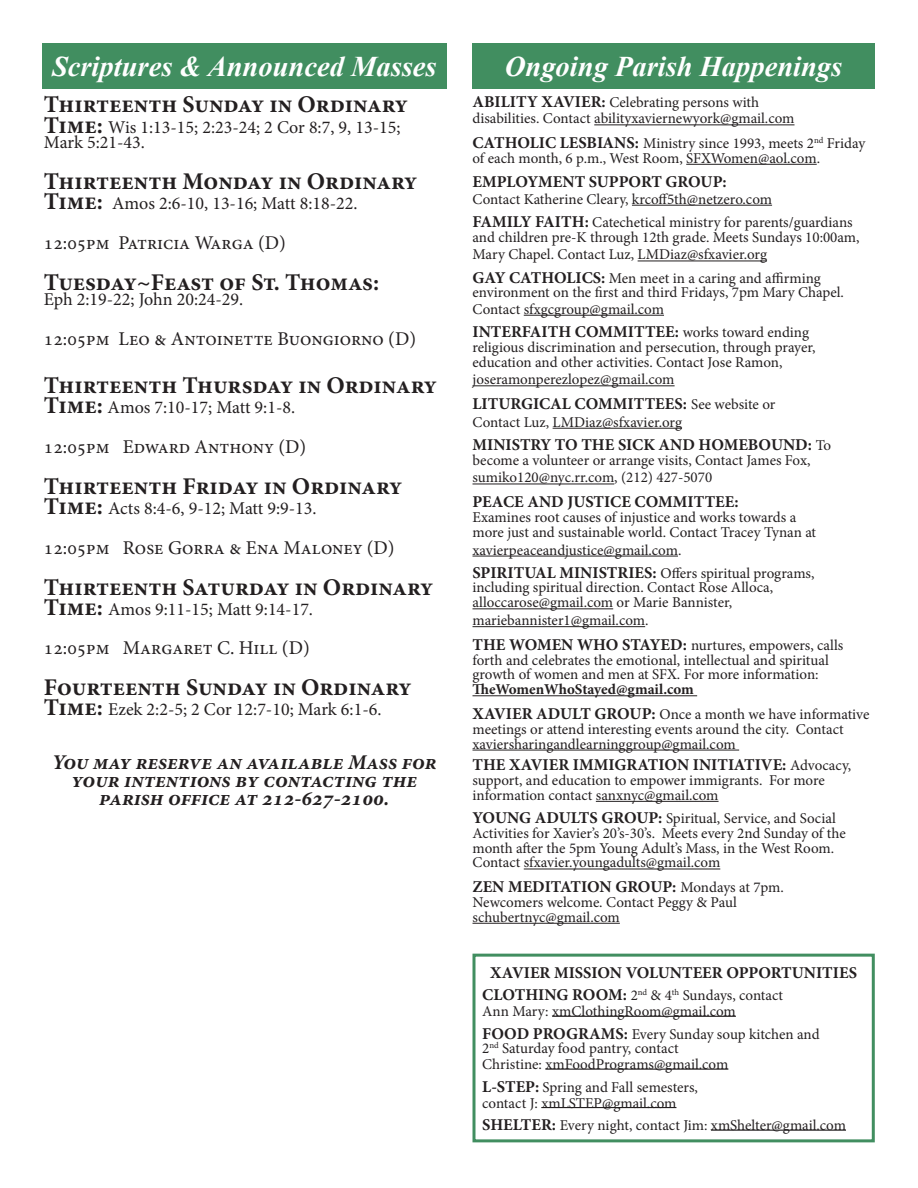
<style>
.page{position:relative;width:918px;height:1188px;background:#fff}
.page>*{position:absolute;margin:0;border:0;box-sizing:border-box;transform-origin:0 0}
.t1{font:italic 700 28.5px "Times New Roman";color:#fff}
.t2{font:700 24px "Minion Pro";color:#231f20}
.t3{font:italic 700 21px/17.9px "Minion Pro";color:#231f20;text-align:center}
.t4{font:19.5px "Minion Pro";color:#231f20}
.t5{font:18px "Minion Pro";color:#231f20}
.t6{font:700 16.5px "Minion Pro";color:#231f20}
.t7{font:15px/14.9px "Minion Pro";color:#231f20}
.s1{font-weight:700;font-size:16.5px}
.s2{font-weight:400;font-size:15px}
.s3{font-weight:700}
.s4{font-weight:700;font-size:24px}
</style>
<div class="page">
<div style="left:42px;top:43px;width:405px;height:46px;background:#418e60"></div>
<div style="left:472px;top:43px;width:403px;height:46px;background:#418e60"></div>
<hr style="left:594px;top:124px;width:201px;height:1px;background:#231f20">
<hr style="left:686px;top:164px;width:131px;height:1px;background:#231f20">
<hr style="left:632px;top:205px;width:140px;height:1px;background:#231f20">
<hr style="left:638px;top:261px;width:129px;height:1px;background:#231f20">
<hr style="left:524px;top:315px;width:140px;height:1px;background:#231f20">
<hr style="left:472px;top:385px;width:203px;height:1px;background:#231f20">
<hr style="left:553px;top:428px;width:129px;height:1px;background:#231f20">
<hr style="left:472px;top:484px;width:142px;height:1px;background:#231f20">
<hr style="left:472px;top:556px;width:206px;height:1px;background:#231f20">
<hr style="left:472px;top:608px;width:141px;height:1px;background:#231f20">
<hr style="left:472px;top:626px;width:173px;height:1px;background:#231f20">
<hr style="left:472px;top:695px;width:225px;height:1px;background:#231f20">
<hr style="left:472px;top:750px;width:267px;height:1px;background:#231f20">
<hr style="left:596px;top:801px;width:123px;height:1px;background:#231f20">
<hr style="left:524px;top:869px;width:196px;height:1px;background:#231f20">
<hr style="left:472px;top:923px;width:148px;height:1px;background:#231f20">
<hr style="left:552px;top:1016px;width:184px;height:1px;background:#231f20">
<hr style="left:545px;top:1069px;width:183px;height:1px;background:#231f20">
<hr style="left:541px;top:1107px;width:135px;height:1px;background:#231f20">
<hr style="left:711px;top:1130px;width:135px;height:1px;background:#231f20">
<div style="left:472px;top:954px;width:403px;height:188px;border:3px solid #418e60"></div>
<p class="t1" style="left:52px;top:46px;width:386px">Scriptures &amp; Announced Masses</p>
<p class="t1" style="left:505px;top:46px;width:339px">Ongoing Parish Happenings</p>
<p class="t7" style="left:472px;top:95px;width:288px"><span class="s1">ABILITY XAVIER:</span> Celebrating persons with</p>
<p class="t7" style="left:472px;top:111px;width:324px">disabilities. Contact abilityxaviernewyork@gmail.com</p>
<p class="t7" style="left:472px;top:136px;width:394px"><span class="s1">CATHOLIC LESBIANS:</span> Ministry since 1993, meets 2<sup>nd</sup> Friday of each month, 6 p.m., West Room, SFXWomen@aol.com.</p>
<p class="t6" style="left:472px;top:170px;width:256px">EMPLOYMENT SUPPORT GROUP:</p>
<p class="t7" style="left:472px;top:192px;width:301px">Contact Katherine Cleary, krcoff5th@netzero.com</p>
<p class="t7" style="left:472px;top:215px;width:389px"><span class="s1">FAMILY FAITH:</span> Catechetical ministry for parents/guardians and children pre-K through 12th grade. Meets Sundays 10:00am,</p>
<p class="t7" style="left:473px;top:247px;width:296px">Mary Chapel. Contact Luz, LMDiaz@sfxavier.org</p>
<p class="t7" style="left:473px;top:270px;width:350px"><span class="s1">GAY CATHOLICS:</span> Men meet in a caring and affirming</p>
<p class="t7" style="left:473px;top:284px;width:373px;line-height:16.4px">environment on the first and third Fridays, 7pm Mary Chapel.<br>Contact sfxgcgroup@gmail.com</p>
<p class="t6" style="left:473px;top:320px;width:338px">INTERFAITH COMMITTEE: <span class="s2">works toward ending</span></p>
<p class="t7" style="left:472px;top:340px;width:345px">religious discrimination and persecution, through prayer,</p>
<p class="t7" style="left:472px;top:354px;width:312px">education and other activities. Contact Jose Ramon,</p>
<p class="t7" style="left:472px;top:372px;width:204px">joseramonperezlopez@gmail.com</p>
<p class="t6" style="left:473px;top:392px;width:304px">LITURGICAL COMMITTEES: <span class="s2">See website or</span></p>
<p class="t7" style="left:473px;top:415px;width:211px">Contact Luz, LMDiaz@sfxavier.org</p>
<p class="t6" style="left:473px;top:433px;width:360px">MINISTRY TO THE SICK AND HOMEBOUND: <span class="s2">To</span></p>
<p class="t7" style="left:473px;top:453px;width:340px">become a volunteer or arrange visits, Contact James Fox,</p>
<p class="t7" style="left:473px;top:470px;width:241px">sumiko120@nyc.rr.com, (212) 427-5070</p>
<p class="t6" style="left:473px;top:490px;width:268px">PEACE AND JUSTICE COMMITTEE:</p>
<p class="t7" style="left:473px;top:510px;width:345px">Examines root causes of injustice and works towards a more just and sustainable world. Contact Tracey Tynan at</p>
<p class="t7" style="left:473px;top:542px;width:210px">xavierpeaceandjustice@gmail.com.</p>
<p class="t7" style="left:473px;top:566px;width:344px"><span class="s1">SPIRITUAL MINISTRIES:</span> Offers spiritual programs,</p>
<p class="t7" style="left:473px;top:580px;width:302px">including spiritual direction. Contact Rose Alloca,</p>
<p class="t7" style="left:473px;top:595px;width:261px">alloccarose@gmail.com or Marie Bannister,</p>
<p class="t7" style="left:473px;top:613px;width:178px">mariebannister1@gmail.com.</p>
<p class="t7" style="left:472px;top:638px;width:372px"><span class="s1">THE WOMEN WHO STAYED:</span> nurtures, empowers, calls forth and celebrates the emotional, intellectual and spiritual growth of women and men at SFX. For more information:<br><span class="s3">TheWomenWhoStayed@gmail.com</span></p>
<p class="t7" style="left:472px;top:707px;width:398px"><span class="s1">XAVIER ADULT GROUP:</span> Once a month we have informative meetings or attend interesting events around the city. Contact xaviersharingandlearninggroup@gmail.com</p>
<p class="t6" style="left:473px;top:753px;width:380px">THE XAVIER IMMIGRATION INITIATIVE: <span class="s2">Advocacy,</span></p>
<p class="t7" style="left:473px;top:773px;width:354px">support, and education to empower immigrants. For more information contact sanxnyc@gmail.com</p>
<p class="t7" style="left:473px;top:811px;width:375px"><span class="s1">YOUNG ADULTS GROUP:</span> Spiritual, Service, and Social Activities for Xavier’s 20’s-30’s. Meets every 2nd Sunday of the month after the 5pm Young Adult’s Mass, in the West Room.<br>Contact sfxavier.youngadults@gmail.com</p>
<p class="t6" style="left:473px;top:875px;width:313px">ZEN MEDITATION GROUP: <span class="s2">Mondays at 7pm.</span></p>
<p class="t7" style="left:473px;top:895px;width:266px">Newcomers welcome. Contact Peggy &amp; Paul</p>
<p class="t7" style="left:473px;top:910px;width:149px">schubertnyc@gmail.com</p>
<p class="t2" style="left:44px;top:88px;width:366px">Thirteenth Sunday in Ordinary</p>
<p class="t5" style="left:44px;top:115px;width:358px"><span class="s4">Time:</span> Wis 1:13-15; 2:23-24; 2 Cor 8:7, 9, 13-15;</p>
<p class="t5" style="left:44px;top:130px;width:102px">Mark 5:21-43.</p>
<p class="t2" style="left:44px;top:164px;width:375px">Thirteenth Monday in Ordinary</p>
<p class="t5" style="left:44px;top:192px;width:315px"><span class="s4">Time:</span> Amos 2:6-10, 13-16; Matt 8:18-22.</p>
<p class="t4" style="left:44px;top:230px;width:244px">12:05pm Patricia Warga (D)</p>
<p class="t2" style="left:44px;top:266px;width:337px">Tuesday~Feast of St. Thomas:</p>
<p class="t5" style="left:44px;top:288px;width:201px">Eph 2:19-22; John 20:24-29.</p>
<p class="t4" style="left:44px;top:326px;width:374px">12:05pm Leo &amp; Antoinette Buongiorno (D)</p>
<p class="t2" style="left:44px;top:368px;width:394px">Thirteenth Thursday in Ordinary</p>
<p class="t5" style="left:44px;top:395px;width:253px"><span class="s4">Time:</span> Amos 7:10-17; Matt 9:1-8.</p>
<p class="t4" style="left:44px;top:434px;width:264px">12:05pm Edward Anthony (D)</p>
<p class="t2" style="left:44px;top:469px;width:360px">Thirteenth Friday in Ordinary</p>
<p class="t5" style="left:44px;top:497px;width:274px"><span class="s4">Time:</span> Acts 8:4-6, 9-12; Matt 9:9-13.</p>
<p class="t4" style="left:44px;top:535px;width:352px">12:05pm Rose Gorra &amp; Ena Maloney (D)</p>
<p class="t2" style="left:44px;top:570px;width:391px">Thirteenth Saturday in Ordinary</p>
<p class="t5" style="left:44px;top:598px;width:271px"><span class="s4">Time:</span> Amos 9:11-15; Matt 9:14-17.</p>
<p class="t4" style="left:44px;top:635px;width:267px">12:05pm Margaret C. Hill (D)</p>
<p class="t2" style="left:44px;top:670px;width:369px">Fourteenth Sunday in Ordinary</p>
<p class="t5" style="left:44px;top:697px;width:339px"><span class="s4">Time:</span> Ezek 2:2-5; 2 Cor 12:7-10; Mark 6:1-6.</p>
<p class="t3" style="left:52px;top:753px;width:386px">You may reserve an available Mass for your intentions by contacting the parish office at 212-627-2100.</p>
<p class="t6" style="left:490px;top:961px;width:368px">XAVIER MISSION VOLUNTEER OPPORTUNITIES</p>
<p class="t7" style="left:482px;top:988px;width:302px"><span class="s1">CLOTHING ROOM:</span> 2<sup>nd</sup> &amp; 4<sup>th</sup> Sundays, contact</p>
<p class="t7" style="left:482px;top:1004px;width:255px">Ann Mary: xmClothingRoom@gmail.com</p>
<p class="t7" style="left:482px;top:1027px;width:339px"><span class="s1">FOOD PROGRAMS:</span> Every Sunday soup kitchen and</p>
<p class="t7" style="left:482px;top:1041px;width:198px">2<sup>nd</sup> Saturday food pantry, contact</p>
<p class="t7" style="left:482px;top:1057px;width:248px">Christine: xmFoodPrograms@gmail.com</p>
<p class="t7" style="left:482px;top:1080px;width:217px"><span class="s1">L-STEP:</span> Spring and Fall semesters,</p>
<p class="t7" style="left:482px;top:1095px;width:196px">contact J: xmLSTEP@gmail.com</p>
<p class="t7" style="left:482px;top:1118px;width:365px"><span class="s1">SHELTER:</span> Every night, contact Jim: xmShelter@gmail.com</p>
</div>
